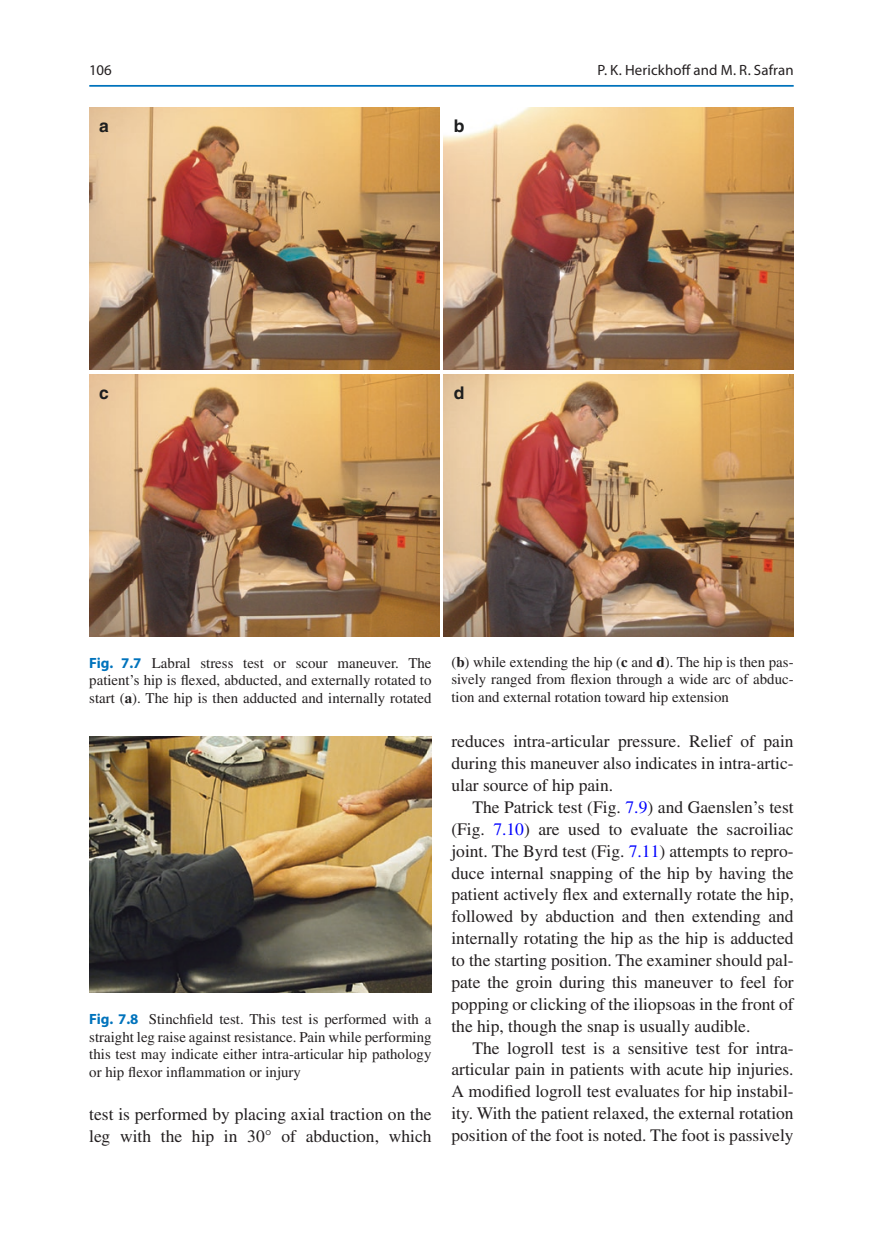
<style>
.page{position:relative;width:883px;height:1260px;background:#fff}
.page>*{position:absolute;margin:0;border:0;box-sizing:border-box;transform-origin:0 0}
.t1{font:17.5px/21.9px "Rxttkn Times LT Std";color:#231f20;text-align:justify}
.t2{font:700 17.5px "Gykffg Helvetica";color:#1d1e1f}
.t3{font:14.88px/17.5px "Rxttkn Times LT Std";color:#231f20;text-align:justify}
.t4{font:14.88px "Gmynvj Myriad Pro";letter-spacing:.01em;color:#231f20}
.t5{font:14.88px "Msmqht Myriad Pro";color:#231f20}
.s1{font-family:"Qvrpbm Myriad Pro";font-weight:700;color:#0073bc}
.s2{font-family:"Gdysvl Times LT Std";font-weight:700}
.s3{color:#00f}
</style>
<div class="page">
<img style="left:89px;top:107px;width:350px;height:262px">
<img style="left:444px;top:107px;width:350px;height:262px">
<img style="left:89px;top:374px;width:350px;height:263px">
<img style="left:444px;top:374px;width:350px;height:262px">
<img style="left:89px;top:736px;width:343px;height:257px">
<hr style="left:89px;top:85px;width:705px;height:2px;background:#0073bc">
<p class="t5" style="left:89px;top:61px;width:24px">106</p>
<p class="t2" style="left:99px;top:115px;width:11px">a</p>
<p class="t2" style="left:454px;top:115px;width:12px">b</p>
<p class="t2" style="left:99px;top:382px;width:11px">c</p>
<p class="t2" style="left:454px;top:382px;width:12px">d</p>
<p class="t4" style="left:598px;top:61px;width:198px">P. K. Herickhoff and M. R. Safran</p>
<p class="t3" style="left:89px;top:654px;width:344px"><span class="s1">Fig. 7.7</span> Labral stress test or scour maneuver. The patient’s hip is flexed, abducted, and externally rotated to start (<span class="s2">a</span>). The hip is then adducted and internally rotated</p>
<p class="t3" style="left:451px;top:653px;width:344px">(<span class="s2">b</span>) while extending the hip (<span class="s2">c</span> and <span class="s2">d</span>). The hip is then pas&shy;sively ranged from flexion through a wide arc of abduc&shy;tion and external rotation toward hip extension</p>
<p class="t3" style="left:89px;top:1010px;width:344px"><span class="s1">Fig. 7.8</span> Stinchfield test. This test is performed with a straight leg raise against resistance. Pain while performing this test may indicate either intra-articular hip pathology or hip flexor inflammation or injury</p>
<p class="t1" style="left:89px;top:1103px;width:344px">test is performed by placing axial traction on the leg with the hip in 30° of abduction, which</p>
<p class="t1" style="left:451px;top:730px;width:344px">reduces intra-articular pressure. Relief of pain during this maneuver also indicates in intra-artic&shy;ular source of hip pain.</p>
<p class="t1" style="left:451px;top:796px;width:344px;text-indent:21px">The Patrick test (Fig. <span class="s3">7.9</span>) and Gaenslen’s test (Fig. <span class="s3">7.10</span>) are used to evaluate the sacroiliac joint. The Byrd test (Fig. <span class="s3">7.11</span>) attempts to repro&shy;duce internal snapping of the hip by having the patient actively flex and externally rotate the hip, followed by abduction and then extending and internally rotating the hip as the hip is adducted to the starting position. The examiner should pal&shy;pate the groin during this maneuver to feel for popping or clicking of the iliopsoas in the front of the hip, though the snap is usually audible.</p>
<p class="t1" style="left:451px;top:1037px;width:344px;text-indent:21px">The logroll test is a sensitive test for intra&shy;articular pain in patients with acute hip injuries.<br>A modified logroll test evaluates for hip instabil&shy;ity. With the patient relaxed, the external rotation position of the foot is noted. The foot is passively</p>
</div>
